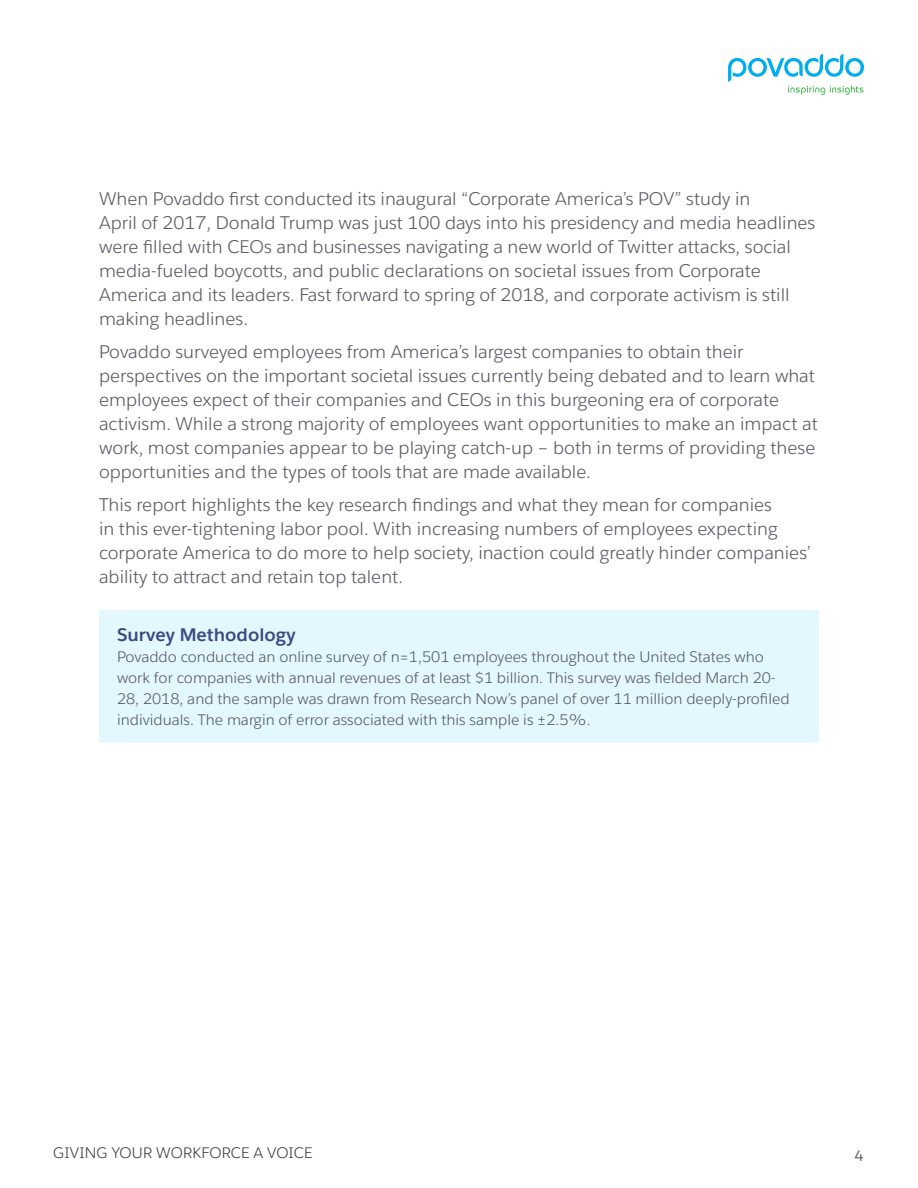
<style>
.page{position:relative;width:918px;height:1188px;background:#fff}
.page>*{position:absolute;margin:0;border:0;box-sizing:border-box;transform-origin:0 0}
.t1{font:18px/24px "Salesforce Sans";color:#595c64}
.t2{font:700 18px "Salesforce Sans";color:#3a4982}
.t3{font:15px/21px "Salesforce Sans";color:#595c64}
.t4{font:15px "Salesforce Sans";letter-spacing:.01em;color:#414042}
</style>
<div class="page">
<svg style="left:728px;top:54px;width:136px;height:41px"></svg>
<div style="left:99px;top:610px;width:720px;height:133px;background:#e3f7ff"></div>
<p class="t1" style="left:99px;top:187px;width:718px">When Povaddo first conducted its inaugural “Corporate America’s POV” study in<br>April of 2017, Donald Trump was just 100 days into his presidency and media headlines were filled with CEOs and businesses navigating a new world of Twitter attacks, social media-fueled boycotts, and public declarations on societal issues from Corporate America and its leaders. Fast forward to spring of 2018, and corporate activism is still making headlines.</p>
<p class="t1" style="left:99px;top:340px;width:720px">Povaddo surveyed employees from America’s largest companies to obtain their perspectives on the important societal issues currently being debated and to learn what employees expect of their companies and CEOs in this burgeoning era of corporate activism. While a strong majority of employees want opportunities to make an impact at work, most companies appear to be playing catch-up – both in terms of providing these opportunities and the types of tools that are made available.</p>
<p class="t1" style="left:99px;top:493px;width:713px">This report highlights the key research findings and what they mean for companies<br>in this ever-tightening labor pool. With increasing numbers of employees expecting corporate America to do more to help society, inaction could greatly hinder companies’ ability to attract and retain top talent.</p>
<p class="t2" style="left:117px;top:623px;width:180px">Survey Methodology</p>
<p class="t3" style="left:117px;top:646px;width:674px">Povaddo conducted an online survey of n=1,501 employees throughout the United States who work for companies with annual revenues of at least $1 billion. This survey was fielded March 20- 28, 2018, and the sample was drawn from Research Now’s panel of over 11 million deeply-profiled individuals. The margin of error associated with this sample is ±2.5%.</p>
<p class="t4" style="left:53px;top:1144px;width:261px">GIVING YOUR WORKFORCE A VOICE</p>
<p class="t4" style="left:855px;top:1146px;width:11px">4</p>
</div>
